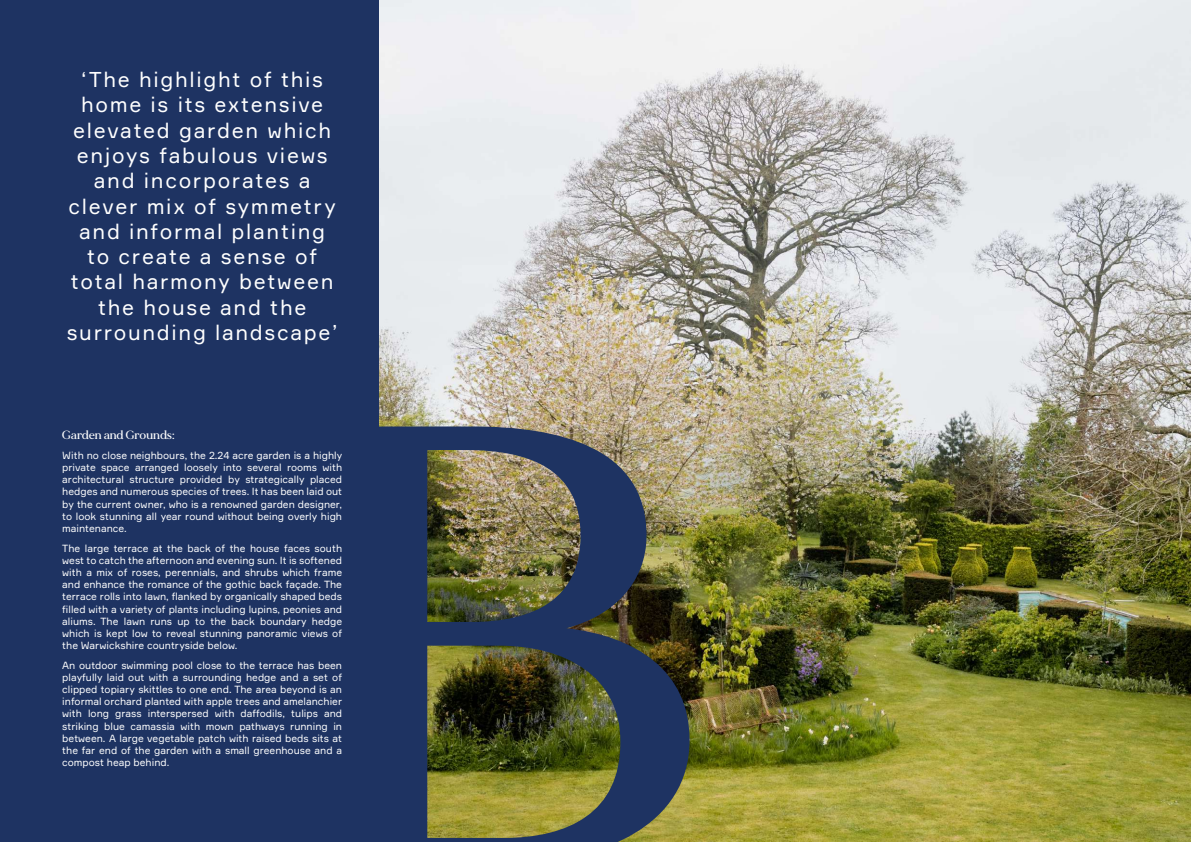
<style>
.page{position:relative;width:1191px;height:842px;background:#fff}
.page>*{position:absolute;margin:0;border:0;box-sizing:border-box;transform-origin:0 0}
.t1{font:500 622.5px "MADE Mirage";color:#1e3362}
.t2{font:21.1px/25.3px "Formular";letter-spacing:.08em;color:#fff;text-align:center}
.t3{font:500 11.9px "MADE Mirage";letter-spacing:.02em;color:#fff}
.t4{font:10.2px/12.2px "Formular";color:#fff;text-align:justify}
</style>
<div class="page">
<img style="left:378px;top:0;width:813px;height:842px">
<div style="left:0;top:0;width:378px;height:842px;background:#1e3362"></div>
<h2 class="t2" style="left:67px;top:67px;width:272px">‘The highlight of this home is its extensive elevated garden which enjoys fabulous views and incorporates a clever mix of symmetry and informal planting to create a sense of total harmony between the house and the surrounding landscape’</h2>
<h1 class="t1" style="left:303px;top:247px;width:400px">B</h1>
<p class="t3" style="left:62px;top:428px;width:114px">Garden and Grounds:</p>
<p class="t4" style="left:62px;top:449px;width:281px">With no close neighbours, the 2.24 acre garden is a highly private space arranged loosely into several rooms with architectural structure provided by strategically placed hedges and numerous species of trees. It has been laid out by the current owner, who is a renowned garden designer, to look stunning all year round without being overly high maintenance.</p>
<p class="t4" style="left:62px;top:542px;width:281px">The large terrace at the back of the house faces south west to catch the afternoon and evening sun. It is softened with a mix of roses, perennials, and shrubs which frame and enhance the romance of the gothic back façade. The terrace rolls into lawn, flanked by organically shaped beds filled with a variety of plants including lupins, peonies and aliums. The lawn runs up to the back boundary hedge which is kept low to reveal stunning panoramic views of the Warwickshire countryside below.</p>
<p class="t4" style="left:62px;top:659px;width:281px">An outdoor swimming pool close to the terrace has been playfully laid out with a surrounding hedge and a set of clipped topiary skittles to one end. The area beyond is an informal orchard planted with apple trees and amelanchier with long grass interspersed with daffodils, tulips and striking blue camassia with mown pathways running in between. A large vegetable patch with raised beds sits at the far end of the garden with a small greenhouse and a compost heap behind.</p>
</div>
